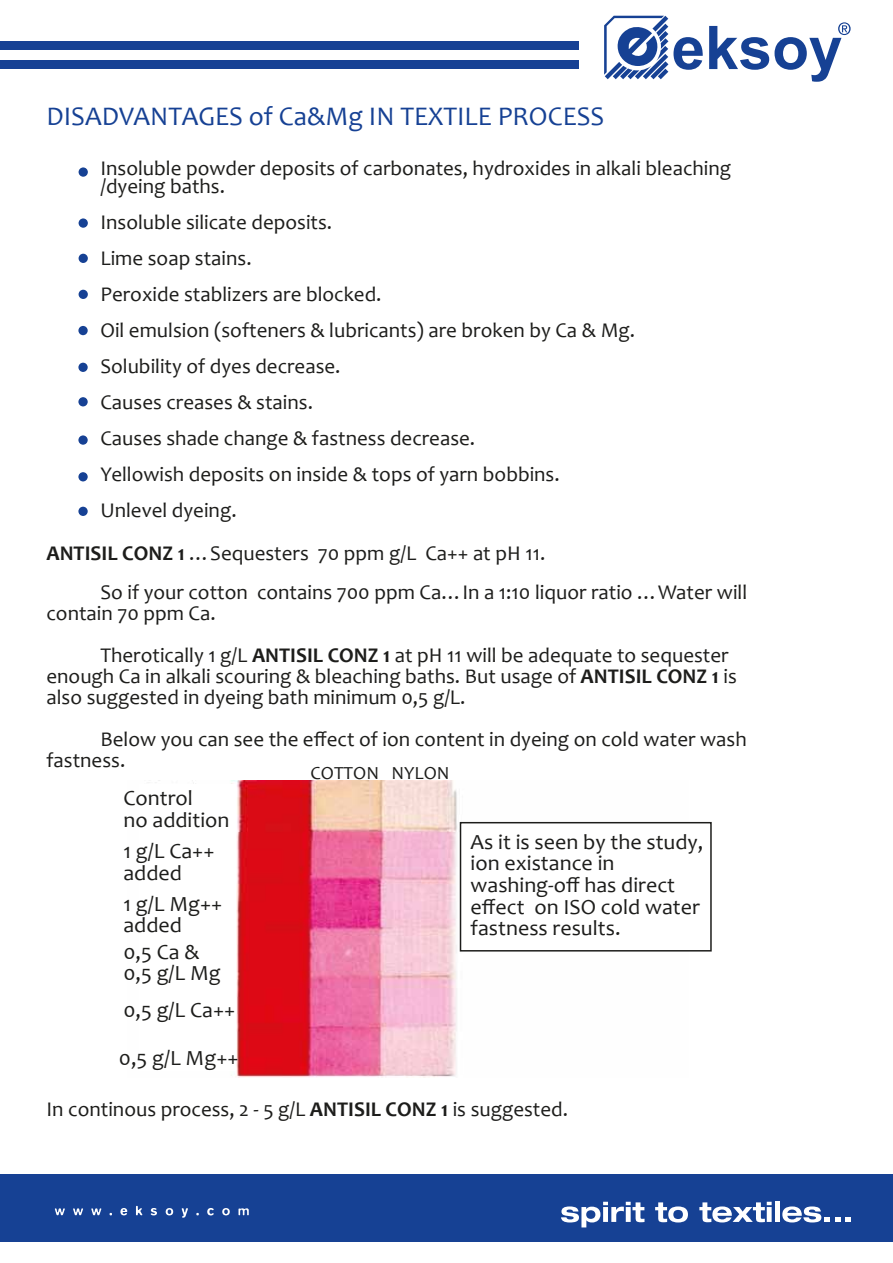
<style>
.page{position:relative;width:893px;height:1263px;background:#fff}
.page>*{position:absolute;margin:0;border:0;box-sizing:border-box;transform-origin:0 0}
.t1{font:27px "Candara";color:#164194}
.t2{font:21.6px/21.6px "Candara";color:#1d1d1b}
.t3{font:21px/36px "Candara";color:#1d1d1b}
.t4{font:18.45px "Candara";color:#1d1d1b}
.s1{font-weight:700}
</style>
<div class="page">
<img style="left:193px;top:781px;width:496px;height:296px">
<div style="left:0;top:1174px;width:893px;height:68px;background:#164194"></div>
<svg style="left:55px;top:1208px;width:10px;height:7px"></svg>
<svg style="left:73px;top:1208px;width:10px;height:7px"></svg>
<svg style="left:91px;top:1208px;width:10px;height:7px"></svg>
<svg style="left:120px;top:1208px;width:7px;height:7px"></svg>
<svg style="left:136px;top:1206px;width:6px;height:9px"></svg>
<svg style="left:151px;top:1208px;width:6px;height:7px"></svg>
<svg style="left:166px;top:1208px;width:7px;height:7px"></svg>
<svg style="left:182px;top:1208px;width:6px;height:10px"></svg>
<svg style="left:207px;top:1208px;width:7px;height:7px"></svg>
<svg style="left:222px;top:1208px;width:8px;height:7px"></svg>
<svg style="left:238px;top:1208px;width:11px;height:7px"></svg>
<svg style="left:561px;top:1202px;width:83px;height:25px"></svg>
<svg style="left:655px;top:1202px;width:33px;height:20px"></svg>
<svg style="left:699px;top:1202px;width:73px;height:20px"></svg>
<div style="left:775px;top:1202px;width:5px;height:20px;background:#fff"></div>
<svg style="left:782px;top:1206px;width:69px;height:16px"></svg>
<div style="left:0;top:60px;width:578px;height:9px;background:#164194"></div>
<svg style="left:709px;top:22px;width:142px;height:60px"></svg>
<svg style="left:604px;top:16px;width:99px;height:63px"></svg>
<div style="left:0;top:41px;width:579px;height:9px;background:#164194"></div>
<div style="left:79px;top:167px;width:9px;height:10px;background:#164194;border-radius:50%"></div>
<div style="left:79px;top:218px;width:9px;height:10px;background:#164194;border-radius:50%"></div>
<div style="left:79px;top:254px;width:9px;height:9px;background:#164194;border-radius:50%"></div>
<div style="left:79px;top:290px;width:9px;height:9px;background:#164194;border-radius:50%"></div>
<div style="left:78px;top:326px;width:10px;height:9px;background:#164194;border-radius:50%"></div>
<div style="left:78px;top:363px;width:10px;height:9px;background:#164194;border-radius:50%"></div>
<div style="left:78px;top:397px;width:10px;height:9px;background:#164194;border-radius:50%"></div>
<svg style="left:78px;top:435px;width:10px;height:10px"></svg>
<div style="left:78px;top:507px;width:10px;height:9px;background:#164194;border-radius:50%"></div>
<div style="left:78px;top:472px;width:10px;height:9px;background:#164194;border-radius:50%"></div>
<div style="left:460px;top:822px;width:252px;height:129px;background:#fff;border:2px solid #1d1d1b"></div>
<div style="left:139px;top:785px;width:96px;height:286px;background:#fff"></div>
<p class="t1" style="left:46px;top:100px;width:559px">DISADVANTAGES of Ca&amp;Mg IN TEXTILE PROCESS</p>
<p class="t3" style="left:100px;top:159px;width:632px;line-height:18px">Insoluble powder deposits of carbonates, hydroxides in alkali bleaching /dyeing baths.</p>
<p class="t3" style="left:100px;top:204px;width:536px">Insoluble silicate deposits.<br>Lime soap stains.<br>Peroxide stablizers are blocked.<br>Oil emulsion (softeners &amp; lubricants) are broken by Ca &amp; Mg.<br>Solubility of dyes decrease.<br>Causes creases &amp; stains.<br>Causes shade change &amp; fastness decrease.<br>Yellowish deposits on inside &amp; tops of yarn bobbins.<br>Unlevel dyeing.</p>
<p class="t3" style="left:100px;top:534px;width:648px;line-height:39px;text-indent:-54px"><span class="s1">ANTISIL CONZ 1</span> …Sequesters 70 ppm g/L Ca++ at pH 11.<br>So if your cotton contains 700 ppm Ca…In a 1:10 liquor ratio …Water will</p>
<p class="t3" style="left:100px;top:592px;width:630px;line-height:42px;text-indent:-54px">contain 70 ppm Ca.<br>Therotically 1 g/L <span class="s1">ANTISIL CONZ 1</span> at pH 11 will be adequate to sequester</p>
<p class="t3" style="left:46px;top:666px;width:692px;line-height:21px">enough Ca in alkali scouring &amp; bleaching baths. But usage of <span class="s1">ANTISIL CONZ 1</span> is also suggested in dyeing bath minimum 0,5 g/L.</p>
<p class="t3" style="left:46px;top:729px;width:702px;line-height:21px;text-indent:54px">Below you can see the effect of ion content in dyeing on cold water wash fastness.</p>
<p class="t4" style="left:311px;top:762px;width:141px">COTTON NYLON</p>
<p class="t2" style="left:123px;top:787px;width:107px">Control<br>no addition</p>
<p class="t2" style="left:123px;top:840px;width:93px">1 g/L Ca++ added</p>
<p class="t2" style="left:123px;top:893px;width:100px">1 g/L Mg++ added</p>
<p class="t2" style="left:123px;top:941px;width:99px">0,5 Ca &amp;<br>0,5 g/L Mg</p>
<p class="t2" style="left:123px;top:999px;width:113px">0,5 g/L Ca++</p>
<p class="t2" style="left:119px;top:1047px;width:121px">0,5 g/L Mg++</p>
<p class="t2" style="left:471px;top:831px;width:234px">As it is seen by the study, ion existance in washing-off has direct effect on ISO cold water fastness results.</p>
<p class="t3" style="left:46px;top:1091px;width:523px">In continous process, 2 - 5 g/L <span class="s1">ANTISIL CONZ 1</span> is suggested.</p>
</div>
